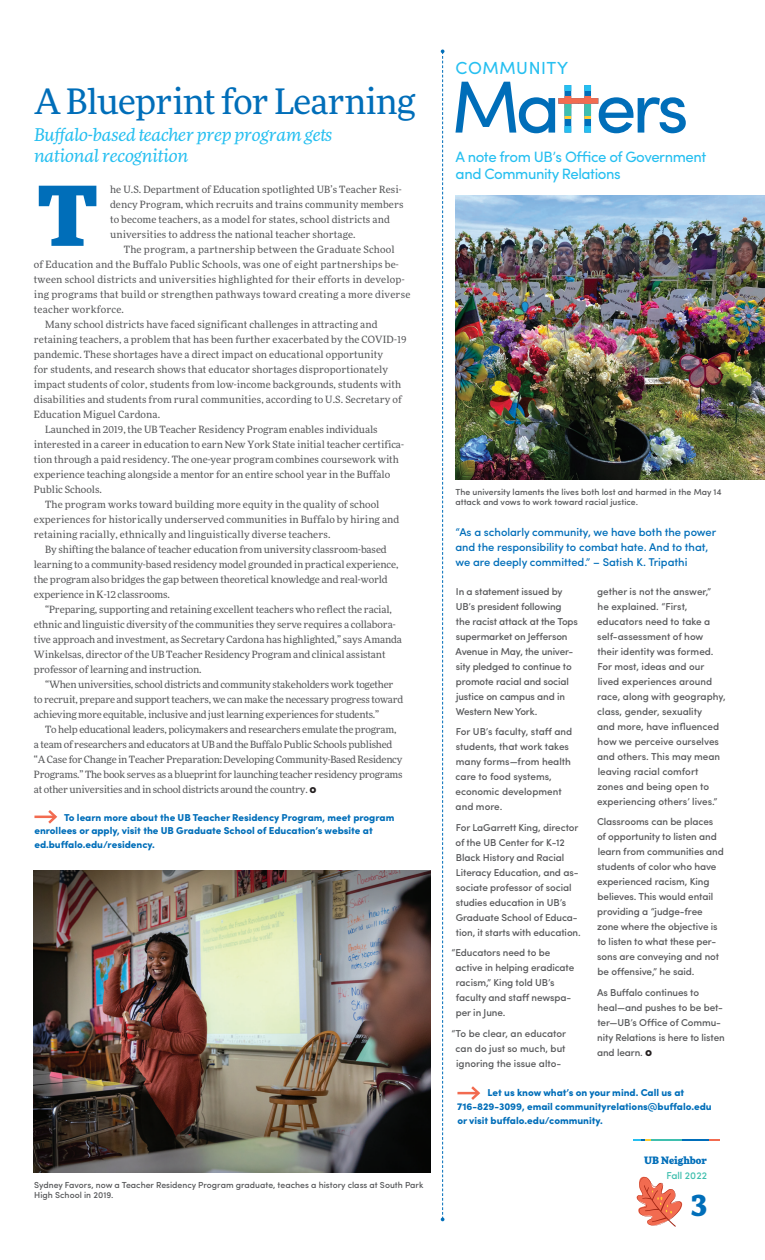
<style>
.page{position:relative;width:765px;height:1260px;background:#fff}
.page>*{position:absolute;margin:0;border:0;box-sizing:border-box;transform-origin:0 0}
.t1{font:900 80.75px "FF More Pro";color:#006eb9;scale:1.05 1}
.t2{font:35px "FF More Pro";letter-spacing:-.02em;color:#006eb9}
.News_Body{font:900 30px "FF More Pro";color:#006eb9}
.News_Body-2{font:italic 17.5px/21.2px "FF More Pro";letter-spacing:-.01em;color:#26bff0}
.B_Hed{font:17.5px "Sofia Pro";letter-spacing:.03em;color:#26bff0}
.B_Hed-2{font:15px/17.5px "Sofia Pro";letter-spacing:-.03em;color:#26bff0}
.B_Hed-3{font:500 11.25px/15px "Sofia Pro";letter-spacing:-.005em;color:#006eb9}
.Georgia_body{font:10px/15px "FF More Pro";color:#57585a}
.B_Hed-4{font:500 10px/15px "Sofia Pro";letter-spacing:-.01em;color:#57585a}
.Georgia_body-2{font:10px/15px "FF More Pro";letter-spacing:-.02em;color:#57585a}
.Georgia_body-3{font:10px/15px "FF More Pro";letter-spacing:.02em;color:#57585a}
.Georgia_body-4{font:900 10px/13.8px "Sofia Pro";color:#006eb9}
.News_Body-3{font:900 10px "FF More Pro";color:#006eb9}
.News_Body-4{font:500 10px "Sofia Pro";color:#3fbfae}
.B_Hed-5{font:500 8.75px/10px "Sofia Pro";color:#57585a}
.s1{font-family:"Sofia Pro";font-weight:900;font-size:12.5px;color:#231f20}
.s2{font-weight:900;font-size:12.5px;color:#231f20}
</style>
<div class="page">
<hr style="left:633px;top:1139px;width:87px;height:2px;background:#006eb9">
<hr style="left:646px;top:1139px;width:36px;height:2px;background:#3fbfae">
<svg style="left:709px;top:1139px;width:11px;height:2px"></svg>
<svg style="left:633px;top:1139px;width:18px;height:2px"></svg>
<svg style="left:441px;top:49px;width:4px;height:1172px"></svg>
<svg style="left:637px;top:1177px;width:45px;height:50px"></svg>
<svg style="left:455px;top:82px;width:231px;height:51px"></svg>
<svg style="left:558px;top:96px;width:41px;height:11px"></svg>
<svg style="left:563px;top:104px;width:33px;height:11px"></svg>
<hr style="left:562px;top:116px;width:32px;height:3px;background:#fecd33">
<svg style="left:563px;top:126px;width:33px;height:7px"></svg>
<svg style="left:562px;top:82px;width:34px;height:9px"></svg>
<hr style="left:457px;top:1092px;width:21px;height:2px;background:#f26b50">
<svg style="left:469px;top:1086px;width:12px;height:14px"></svg>
<img style="left:455px;top:195px;width:310px;height:285px">
<hr style="left:34px;top:816px;width:21px;height:2px;background:#f26b50">
<svg style="left:46px;top:810px;width:12px;height:14px"></svg>
<img style="left:34px;top:870px;width:397px;height:303px">
<p class="t2" style="left:34px;top:78px;width:383px">A Blueprint for Learning</p>
<p class="News_Body-2" style="left:34px;top:123px;width:300px">Buffalo-based teacher prep program gets national recognition</p>
<p class="t1" style="left:38px;top:152px;width:58px">T</p>
<p class="Georgia_body" style="left:110px;top:181px;width:295px">he U.S. Department of Education spotlighted UB’s Teacher Resi&shy;dency Program, which recruits and trains community members to become teachers, as a model for states, school districts and universities to address the national teacher shortage.</p>
<p class="Georgia_body-3" style="left:34px;top:241px;width:378px;text-indent:90px">The program, a partnership between the Graduate School<br>of Education and the Buffalo Public Schools, was one of eight partnerships be&shy;tween school districts and universities highlighted for their efforts in develop&shy;ing programs that build or strengthen pathways toward creating a more diverse teacher workforce.</p>
<p class="Georgia_body" style="left:34px;top:316px;width:374px;text-indent:11px">Many school districts have faced significant challenges in attracting and retaining teachers, a problem that has been further exacerbated by the COVID-19 pandemic. These shortages have a direct impact on educational opportunity<br>for students, and research shows that educator shortages disproportionately impact students of color, students from low-income backgrounds, students with disabilities and students from rural communities, according to U.S. Secretary of Education Miguel Cardona.</p>
<p class="Georgia_body" style="left:34px;top:421px;width:372px;text-indent:11px">Launched in 2019, the UB Teacher Residency Program enables individuals interested in a career in education to earn New York State initial teacher certifica&shy;tion through a paid residency. The one-year program combines coursework with experience teaching alongside a mentor for an entire school year in the Buffalo Public Schools.</p>
<p class="Georgia_body" style="left:34px;top:496px;width:367px;text-indent:11px">The program works toward building more equity in the quality of school experiences for historically underserved communities in Buffalo by hiring and retaining racially, ethnically and linguistically diverse teachers.</p>
<p class="Georgia_body" style="left:34px;top:541px;width:366px;text-indent:11px">By shifting the balance of teacher education from university classroom-based learning to a community-based residency model grounded in practical experience, the program also bridges the gap between theoretical knowledge and real-world experience in K-12 classrooms.</p>
<p class="Georgia_body" style="left:34px;top:601px;width:370px;text-indent:11px">“Preparing, supporting and retaining excellent teachers who reflect the racial, ethnic and linguistic diversity of the communities they serve requires a collabora&shy;tive approach and investment, as Secretary Cardona has highlighted,” says Amanda Winkelsas, director of the UB Teacher Residency Program and clinical assistant professor of learning and instruction.</p>
<p class="Georgia_body-2" style="left:34px;top:676px;width:371px;text-indent:11px">“When universities, school districts and community stakeholders work together to recruit, prepare and support teachers, we can make the necessary progress toward achieving more equitable, inclusive and just learning experiences for students.”</p>
<p class="Georgia_body-2" style="left:34px;top:721px;width:370px;text-indent:11px">To help educational leaders, policymakers and researchers emulate the program, a team of researchers and educators at UB and the Buffalo Public Schools published “A Case for Change in Teacher Preparation: Developing Community-Based Residency Programs.” The book serves as a blueprint for launching teacher residency programs at other universities and in school districts around the country. <span class="s1">0</span></p>
<p class="Georgia_body-4" style="left:34px;top:809px;width:362px;text-indent:30px">To learn more about the UB Teacher Residency Program, meet program enrollees or apply, visit the UB Graduate School of Education’s website at ed.buffalo.edu/residency.</p>
<p class="B_Hed-5" style="left:34px;top:1179px;width:391px">Sydney Favors, now a Teacher Residency Program graduate, teaches a history class at South Park<br>High School in 2019.</p>
<p class="B_Hed" style="left:456px;top:54px;width:114px">COMMUNITY</p>
<p class="B_Hed-2" style="left:456px;top:147px;width:252px">A note from UB’s Office of Government and Community Relations</p>
<p class="B_Hed-5" style="left:455px;top:486px;width:268px">The university laments the lives both lost and harmed in the May 14 attack and vows to work toward racial justice.</p>
<p class="B_Hed-3" style="left:455px;top:524px;width:262px">“As a scholarly community, we have both the power and the responsibility to combat hate. And to that, we are deeply committed.” – Satish K. Tripathi</p>
<p class="B_Hed-4" style="left:456px;top:583px;width:124px">In a statement issued by<br>UB’s president following the racist attack at the Tops supermarket on Jefferson<br>Avenue in May, the univer&shy;sity pledged to continue to promote racial and social justice on campus and in<br>Western New York.</p>
<p class="B_Hed-4" style="left:456px;top:724px;width:118px">For UB’s faculty, staff and students, that work takes many forms—from health care to food systems, economic development and more.</p>
<p class="B_Hed-4" style="left:456px;top:819px;width:127px">For LaGarrett King, director of the UB Center for K-12<br>Black History and Racial<br>Literacy Education, and as&shy;sociate professor of social studies education in UB’s<br>Graduate School of Educa&shy;tion, it starts with education.</p>
<p class="B_Hed-4" style="left:456px;top:945px;width:120px;text-indent:-4px">“Educators need to be active in helping eradicate racism,” King told UB’s faculty and staff newspa&shy;per in June.</p>
<p class="B_Hed-4" style="left:452px;top:1025px;width:116px;text-align:center">“To be clear, an educator can do just so much, but ignoring the issue alto-</p>
<p class="B_Hed-4" style="left:597px;top:583px;width:130px">gether is not the answer,”<br>he explained. “First, educators need to take a self-assessment of how their identity was formed.<br>For most, ideas and our lived experiences around race, along with geography, class, gender, sexuality<br>and more, have influenced how we perceive ourselves and others. This may mean leaving racial comfort zones and being open to experiencing others’ lives.”</p>
<p class="B_Hed-4" style="left:597px;top:814px;width:128px">Classrooms can be places of opportunity to listen and learn from communities and students of color who have experienced racism, King believes. This would entail providing a “judge-free zone where the objective is to listen to what these per&shy;sons are conveying and not be offensive,” he said.</p>
<p class="B_Hed-4" style="left:597px;top:984px;width:129px">As Buffalo continues to heal—and pushes to be bet&shy;ter—UB’s Office of Commu&shy;nity Relations is here to listen and learn. <span class="s2">0</span></p>
<p class="Georgia_body-4" style="left:457px;top:1085px;width:256px;text-indent:30px">Let us know what’s on your mind. Call us at<br>716-829-3099, email communityrelations@buffalo.edu or visit buffalo.edu/community.</p>
<p class="News_Body-3" style="left:644px;top:1153px;width:64px">UB Neighbor</p>
<p class="News_Body-4" style="left:667px;top:1168px;width:42px">Fall 2022</p>
<p class="News_Body" style="left:691px;top:1181px;width:18px">3</p>
</div>
